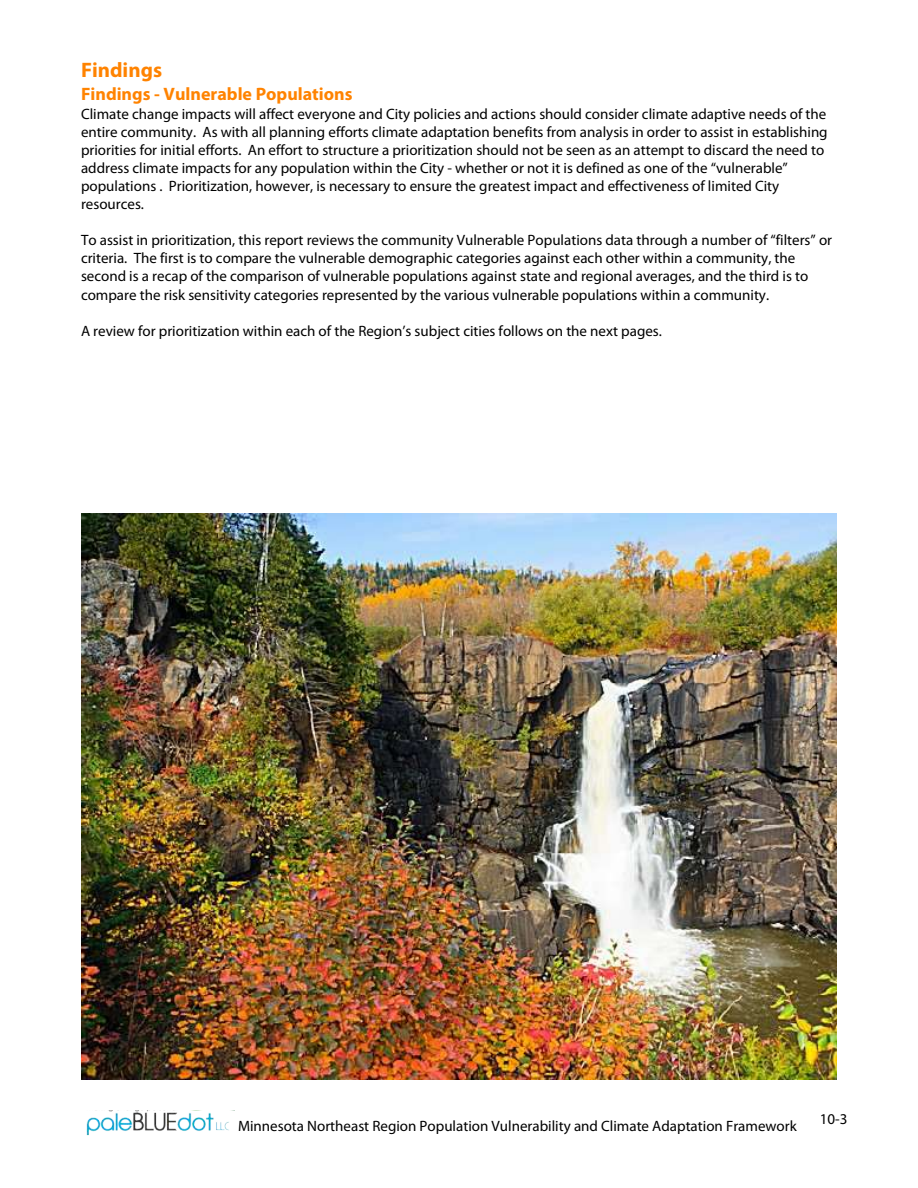
<style>
.page{position:relative;width:918px;height:1188px;background:#fff}
.page>*{position:absolute;margin:0;border:0;box-sizing:border-box;transform-origin:0 0}
.t1{font:700 21px "Myriad Pro";color:#ff8300}
.t2{font:700 18px "Myriad Pro";color:#ff8300}
.t3{font:15px/18px "Myriad Pro";color:#000}
</style>
<div class="page">
<img style="left:87px;top:1111px;width:142px;height:25px">
<img style="left:81px;top:513px;width:756px;height:567px">
<h1 class="t1" style="left:81px;top:61px;width:83px">Findings</h1>
<p class="t2" style="left:81px;top:87px;width:273px">Findings - Vulnerable Populations</p>
<p class="t3" style="left:81px;top:106px;width:748px">Climate change impacts will affect everyone and City policies and actions should consider climate adaptive needs of the entire community. As with all planning efforts climate adaptation benefits from analysis in order to assist in establishing priorities for initial efforts. An effort to structure a prioritization should not be seen as an attempt to discard the need to address climate impacts for any population within the City - whether or not it is defined as one of the “vulnerable” populations . Prioritization, however, is necessary to ensure the greatest impact and effectiveness of limited City resources.</p>
<p class="t3" style="left:81px;top:233px;width:753px">To assist in prioritization, this report reviews the community Vulnerable Populations data through a number of “filters” or criteria. The first is to compare the vulnerable demographic categories against each other within a community, the second is a recap of the comparison of vulnerable populations against state and regional averages, and the third is to compare the risk sensitivity categories represented by the various vulnerable populations within a community.</p>
<p class="t3" style="left:81px;top:323px;width:582px">A review for prioritization within each of the Region’s subject cities follows on the next pages.</p>
<p class="t3" style="left:238px;top:1118px;width:560px">Minnesota Northeast Region Population Vulnerability and Climate Adaptation Framework</p>
<p class="t3" style="left:820px;top:1111px;width:29px">10-3</p>
</div>
